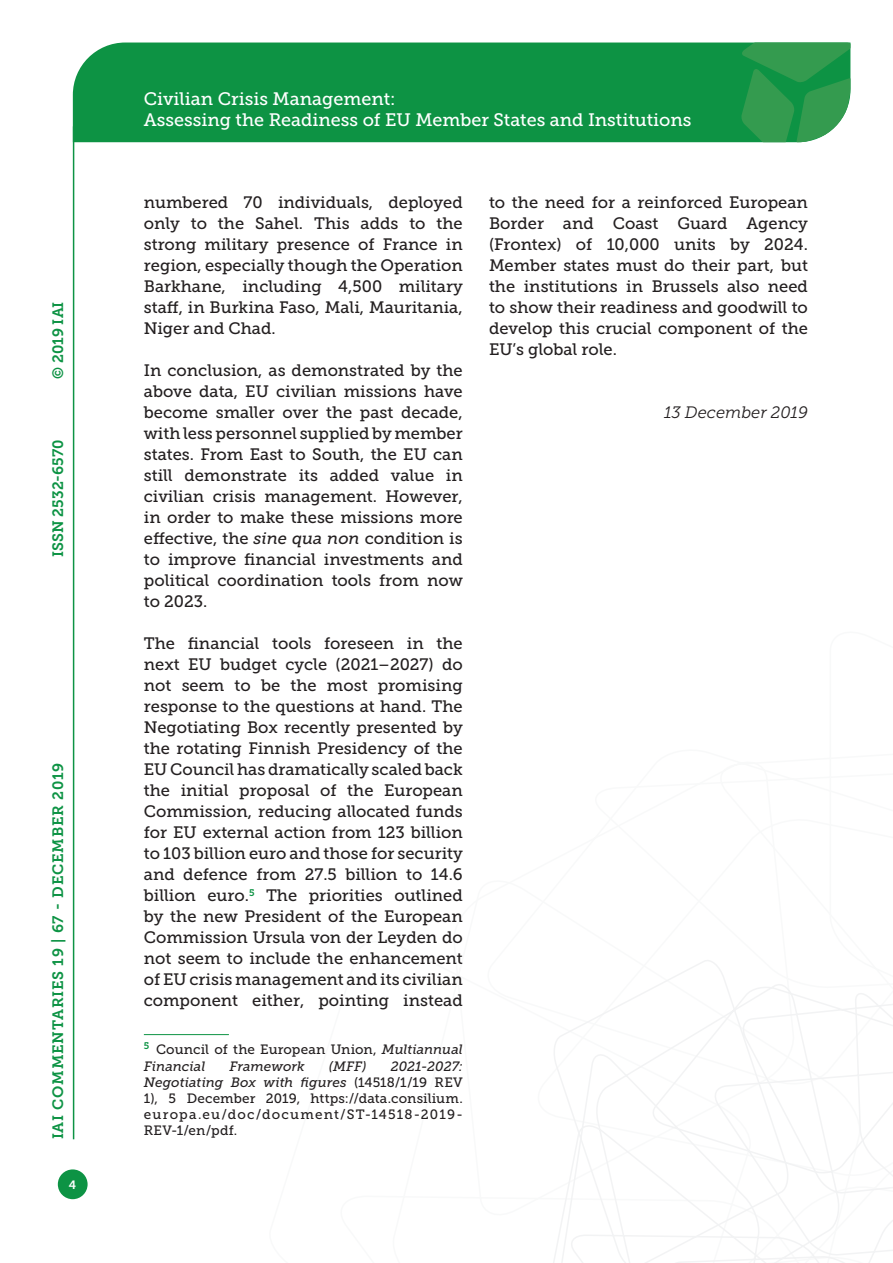
<style>
.page{position:relative;width:893px;height:1263px;background:#fff}
.page>*{position:absolute;margin:0;border:0;box-sizing:border-box;transform-origin:0 0}
.t1{font:18px/21.6px "Museo Slab 500";color:#fff}
.Testo{font:16.5px/21px "Museo Slab 500";color:#231f20;text-align:justify}
.Testo-2{font:italic 16.5px "Museo Slab 300";color:#231f20}
.t2{font:15px "Museo Slab 700";letter-spacing:.05em;color:#0d9344}
.t3{font:15px "Museo Slab 700";color:#0d9344}
.Nota{font:13.5px/16.2px "Museo Slab 500";letter-spacing:.015em;color:#231f20}
.Nota-2{font:italic 13.5px "Museo Slab 500";letter-spacing:.005em;color:#231f20}
.t4{font:12px "Museo Slab 700";color:#fff}
.s1{font-style:italic}
</style>
<div class="page">
<svg style="left:553px;top:960px;width:340px;height:303px"></svg>
<div style="left:73px;top:43px;width:668px;height:99px;background:#0d9344"></div>
<svg style="left:741px;top:43px;width:109px;height:99px;background:#339d54"></svg>
<div style="left:58px;top:1169px;width:30px;height:30px;background:#0d9344;border-radius:50%"></div>
<hr style="left:73px;top:126px;width:1px;height:1013px;background:#0d9344">
<hr style="left:144px;top:1034px;width:85px;height:1px;background:#0d9344">
<p class="t2" style="left:50px;top:379px;width:79px;rotate:-90deg">© 2019 IAI</p>
<p class="t3" style="left:50px;top:557px;width:119px;rotate:-90deg">ISSN 2532-6570</p>
<p class="t2" style="left:50px;top:1139px;width:378px;rotate:-90deg">IAI COMMENTARIES 19 | 67 - DECEMBER 2019</p>
<p class="t4" style="left:69px;top:1178px;width:9px">4</p>
<p class="t1" style="left:144px;top:88px;width:549px">Civilian Crisis Management:<br>Assessing the Readiness of EU Member States and Institutions</p>
<p class="Testo" style="left:144px;top:192px;width:320px">numbered 70 individuals, deployed only to the Sahel. This adds to the strong military presence of France in region, especially though the Operation Barkhane, including 4,500 military staff, in Burkina Faso, Mali, Mauritania, Niger and Chad.</p>
<p class="Testo" style="left:144px;top:360px;width:320px">In conclusion, as demonstrated by the above data, EU civilian missions have become smaller over the past decade, with less personnel supplied by member states. From East to South, the EU can still demonstrate its added value in civilian crisis management. However, in order to make these missions more effective, the <span class="s1">sine qua non</span> condition is to improve financial investments and political coordination tools from now to 2023.</p>
<p class="Testo" style="left:144px;top:633px;width:320px">The financial tools foreseen in the next EU budget cycle (2021–2027) do not seem to be the most promising response to the questions at hand. The Negotiating Box recently presented by the rotating Finnish Presidency of the EU Council has dramatically scaled back the initial proposal of the European Commission, reducing allocated funds for EU external action from 123 billion to 103 billion euro and those for security and defence from 27.5 billion to 14.6 billion euro.<sup>5</sup> The priorities outlined by the new President of the European Commission Ursula von der Leyden do not seem to include the enhancement of EU crisis management and its civilian component either, pointing instead</p>
<p class="Nota" style="left:144px;top:1042px;width:320px"><sup>5</sup> Council of the European Union, <span class="s1">Multiannual<br>Financial</span></p>
<p class="Nota-2" style="left:230px;top:1058px;width:77px">Framework</p>
<p class="Nota-2" style="left:329px;top:1058px;width:39px">(MFF)</p>
<p class="Nota" style="left:144px;top:1058px;width:320px;text-align:justify;text-indent:247px"><span class="s1">2021-2027:<br>Negotiating Box with figures</span> (14518/1/19 REV 1), 5 December 2019, https://data.consilium. europa.eu/doc/document/ST-14518-2019- REV-1/en/pdf.</p>
<p class="Testo" style="left:489px;top:192px;width:320px">to the need for a reinforced European Border and Coast Guard Agency (Frontex) of 10,000 units by 2024.<br>Member states must do their part, but the institutions in Brussels also need to show their readiness and goodwill to develop this crucial component of the EU’s global role.</p>
<p class="Testo-2" style="left:664px;top:403px;width:145px">13 December 2019</p>
</div>
